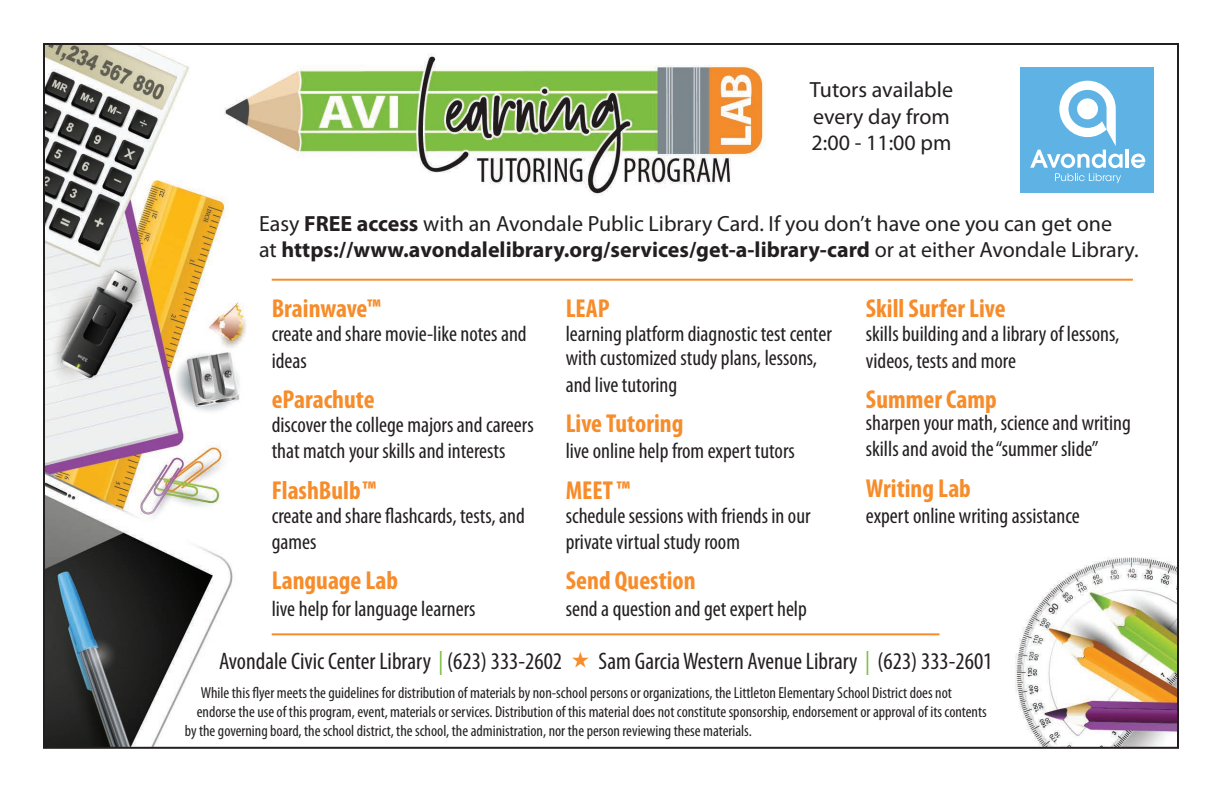
<style>
.page{position:relative;width:1224px;height:792px;background:#fff}
.page>*{position:absolute;margin:0;border:0;box-sizing:border-box;transform-origin:0 0}
.t1{font:700 condensed 26px "Myriad Pro";color:#f68c2a}
.t2{font:condensed 24px "Myriad Pro";color:#231f20}
.t3{font:condensed 22px/26.4px "Myriad Pro";color:#231f20}
.t4{font:22px/26.4px "Myriad Pro";color:#231f20}
.t5{font:condensed 16px "Myriad Pro";color:#231f20}
.s1{font-weight:700}
.s2{color:#7dbd41}
</style>
<div class="page">
<img style="left:46px;top:46px;width:1130px;height:700px">
<div style="left:1021px;top:67px;width:133px;height:125px;background:#5eb3e4"></div>
<hr style="left:1126px;top:150px;width:3px;height:18px;background:#fff">
<svg style="left:1131px;top:154px;width:14px;height:14px"></svg>
<svg style="left:1030px;top:81px;width:93px;height:102px"></svg>
<hr style="left:272px;top:633px;width:667px;height:2px;background:#f68c2a">
<hr style="left:272px;top:279px;width:861px;height:2px;background:#f68c2a">
<svg style="left:572px;top:652px;width:17px;height:16px"></svg>
<p class="t4" style="left:810px;top:76px;width:145px">Tutors available every day from<br>2:00 - 11:00 pm</p>
<p class="t4" style="left:259px;top:210px;width:881px">Easy <span class="s1">FREE access</span> with an Avondale Public Library Card. If you don’t have one you can get one<br>at <span class="s1">https://www.avondalelibrary.org/services/get-a-library-card</span> or at either Avondale Library.</p>
<p class="t1" style="left:866px;top:292px;width:141px">Skill Surfer Live</p>
<p class="t3" style="left:866px;top:321px;width:255px">skills building and a library of lessons, videos, tests and more</p>
<p class="t1" style="left:866px;top:383px;width:132px">Summer Camp</p>
<p class="t3" style="left:866px;top:409px;width:267px">sharpen your math, science and writing skills and avoid the “summer slide”</p>
<p class="t1" style="left:866px;top:472px;width:107px">Writing Lab</p>
<p class="t3" style="left:866px;top:502px;width:215px">expert online writing assistance</p>
<p class="t1" style="left:272px;top:292px;width:111px">Brainwave ™</p>
<p class="t3" style="left:272px;top:321px;width:256px">create and share movie-like notes and ideas</p>
<p class="t1" style="left:272px;top:383px;width:104px">eParachute</p>
<p class="t3" style="left:272px;top:411px;width:263px">discover the college majors and careers that match your skills and interests</p>
<p class="t1" style="left:272px;top:474px;width:106px">FlashBulb ™</p>
<p class="t3" style="left:272px;top:502px;width:255px">create and share flashcards, tests, and games</p>
<p class="t1" style="left:272px;top:564px;width:128px">Language Lab</p>
<p class="t3" style="left:272px;top:595px;width:205px">live help for language learners</p>
<p class="t2" style="left:219px;top:647px;width:345px">Avondale Civic Center Library <span class="s2">|</span> (623) 333-2602</p>
<p class="t2" style="left:599px;top:647px;width:395px">Sam Garcia Western Avenue Library <span class="s2">|</span> (623) 333-2601</p>
<p class="t1" style="left:566px;top:292px;width:45px">LEAP</p>
<p class="t3" style="left:566px;top:322px;width:268px;line-height:24px">learning platform diagnostic test center with customized study plans, lessons,</p>
<p class="t3" style="left:566px;top:371px;width:113px">and live tutoring</p>
<p class="t1" style="left:566px;top:407px;width:119px">Live Tutoring</p>
<p class="t3" style="left:566px;top:438px;width:231px">live online help from expert tutors</p>
<p class="t1" style="left:566px;top:474px;width:66px">MEET ™</p>
<p class="t3" style="left:566px;top:502px;width:246px">schedule sessions with friends in our private virtual study room</p>
<p class="t1" style="left:566px;top:564px;width:131px">Send Question</p>
<p class="t3" style="left:566px;top:595px;width:243px">send a question and get expert help</p>
<p class="t5" style="left:201px;top:683px;width:753px">While this flyer meets the guidelines for distribution of materials by non-school persons or organizations, the Littleton Elementary School District does not</p>
<p class="t5" style="left:197px;top:702px;width:791px">endorse the use of this program, event, materials or services. Distribution of this material does not constitute sponsorship, endorsement or approval of its contents</p>
<p class="t5" style="left:185px;top:721px;width:569px">by the governing board, the school district, the school, the administration, nor the person reviewing these materials.</p>
</div>
